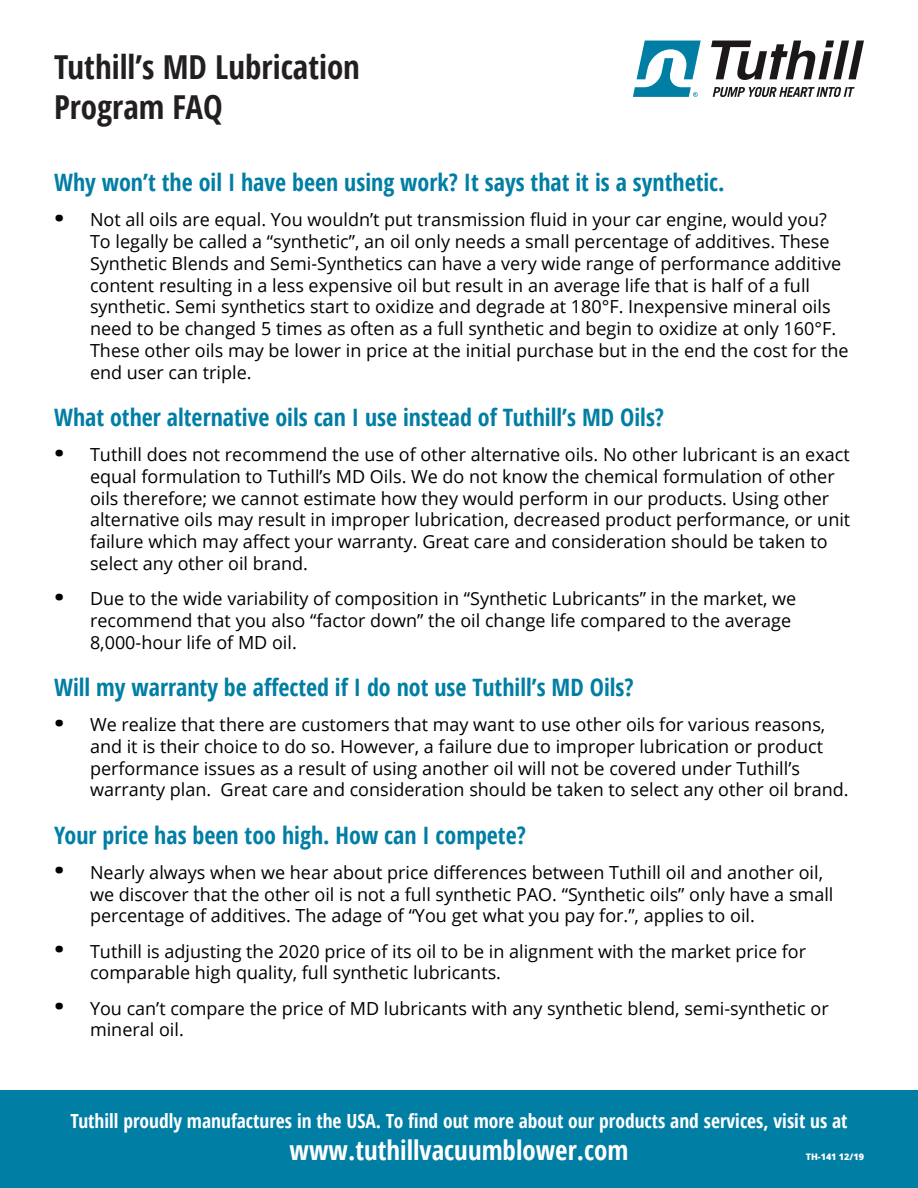
<style>
.page{position:relative;width:918px;height:1188px;background:#fff}
.page>*{position:absolute;margin:0;border:0;box-sizing:border-box;transform-origin:0 0}
.t1{font:700 33px/39.6px "Open Sans Condensed";color:#231f20}
.t2{font:700 27px "Open Sans Condensed";color:#fff}
.t3{font:700 24px "Open Sans Condensed";color:#007ea4}
.t4{font:700 19.5px "Open Sans Condensed";color:#fff}
.t5{font:18px/21.8px "Open Sans";color:#000}
.t6{font:800 9px "Open Sans";color:#fff}
.s1{font-weight:800;font-size:36px}
</style>
<div class="page">
<div style="left:0;top:1090px;width:918px;height:98px;background:#007ea4"></div>
<svg style="left:633px;top:41px;width:68px;height:56px"></svg>
<svg style="left:711px;top:41px;width:153px;height:39px"></svg>
<svg style="left:713px;top:87px;width:142px;height:10px"></svg>
<h1 class="t1" style="left:54px;top:46px;width:308px">Tuthill’s MD Lubrication<br>Program FAQ</h1>
<h3 class="t3" style="left:54px;top:166px;width:672px">Why won’t the oil I have been using work? It says that it is a synthetic.</h3>
<p class="t5" style="left:90px;top:209px;width:760px;text-indent:-36px"><span class="s1">·</span> Not all oils are equal. You wouldn’t put transmission fluid in your car engine, would you?<br>To legally be called a “synthetic”, an oil only needs a small percentage of additives. These Synthetic Blends and Semi-Synthetics can have a very wide range of performance additive content resulting in a less expensive oil but result in an average life that is half of a full synthetic. Semi synthetics start to oxidize and degrade at 180°F. Inexpensive mineral oils need to be changed 5 times as often as a full synthetic and begin to oxidize at only 160°F.<br>These other oils may be lower in price at the initial purchase but in the end the cost for the end user can triple.</p>
<h3 class="t3" style="left:54px;top:400px;width:612px">What other alternative oils can I use instead of Tuthill’s MD Oils?</h3>
<p class="t5" style="left:90px;top:443px;width:762px;text-indent:-36px"><span class="s1">·</span> Tuthill does not recommend the use of other alternative oils. No other lubricant is an exact equal formulation to Tuthill’s MD Oils. We do not know the chemical formulation of other oils therefore; we cannot estimate how they would perform in our products. Using other alternative oils may result in improper lubrication, decreased product performance, or unit failure which may affect your warranty. Great care and consideration should be taken to select any other oil brand.</p>
<p class="t5" style="left:90px;top:587px;width:708px;text-indent:-36px"><span class="s1">·</span> Due to the wide variability of composition in “Synthetic Lubricants” in the market, we recommend that you also “factor down” the oil change life compared to the average<br>8,000-hour life of MD oil.</p>
<h3 class="t3" style="left:54px;top:670px;width:581px">Will my warranty be affected if I do not use Tuthill’s MD Oils?</h3>
<p class="t5" style="left:90px;top:713px;width:760px;text-indent:-36px"><span class="s1">·</span> We realize that there are customers that may want to use other oils for various reasons, and it is their choice to do so. However, a failure due to improper lubrication or product performance issues as a result of using another oil will not be covered under Tuthill’s warranty plan. Great care and consideration should be taken to select any other oil brand.</p>
<h3 class="t3" style="left:54px;top:818px;width:473px">Your price has been too high. How can I compete?</h3>
<p class="t5" style="left:90px;top:861px;width:745px;text-indent:-36px"><span class="s1">·</span> Nearly always when we hear about price differences between Tuthill oil and another oil, we discover that the other oil is not a full synthetic PAO. “Synthetic oils” only have a small percentage of additives. The adage of “You get what you pay for.”, applies to oil.</p>
<p class="t5" style="left:90px;top:940px;width:718px;text-indent:-36px"><span class="s1">·</span> Tuthill is adjusting the 2020 price of its oil to be in alignment with the market price for comparable high quality, full synthetic lubricants.</p>
<p class="t5" style="left:90px;top:997px;width:740px;text-indent:-36px"><span class="s1">·</span> You can’t compare the price of MD lubricants with any synthetic blend, semi-synthetic or mineral oil.</p>
<p class="t4" style="left:70px;top:1107px;width:779px">Tuthill proudly manufactures in the USA. To find out more about our products and services, visit us at</p>
<h2 class="t2" style="left:290px;top:1132px;width:340px">www.tuthillvacuumblower.com</h2>
<p class="t6" style="left:806px;top:1150px;width:60px">TH-141 12/19</p>
</div>
